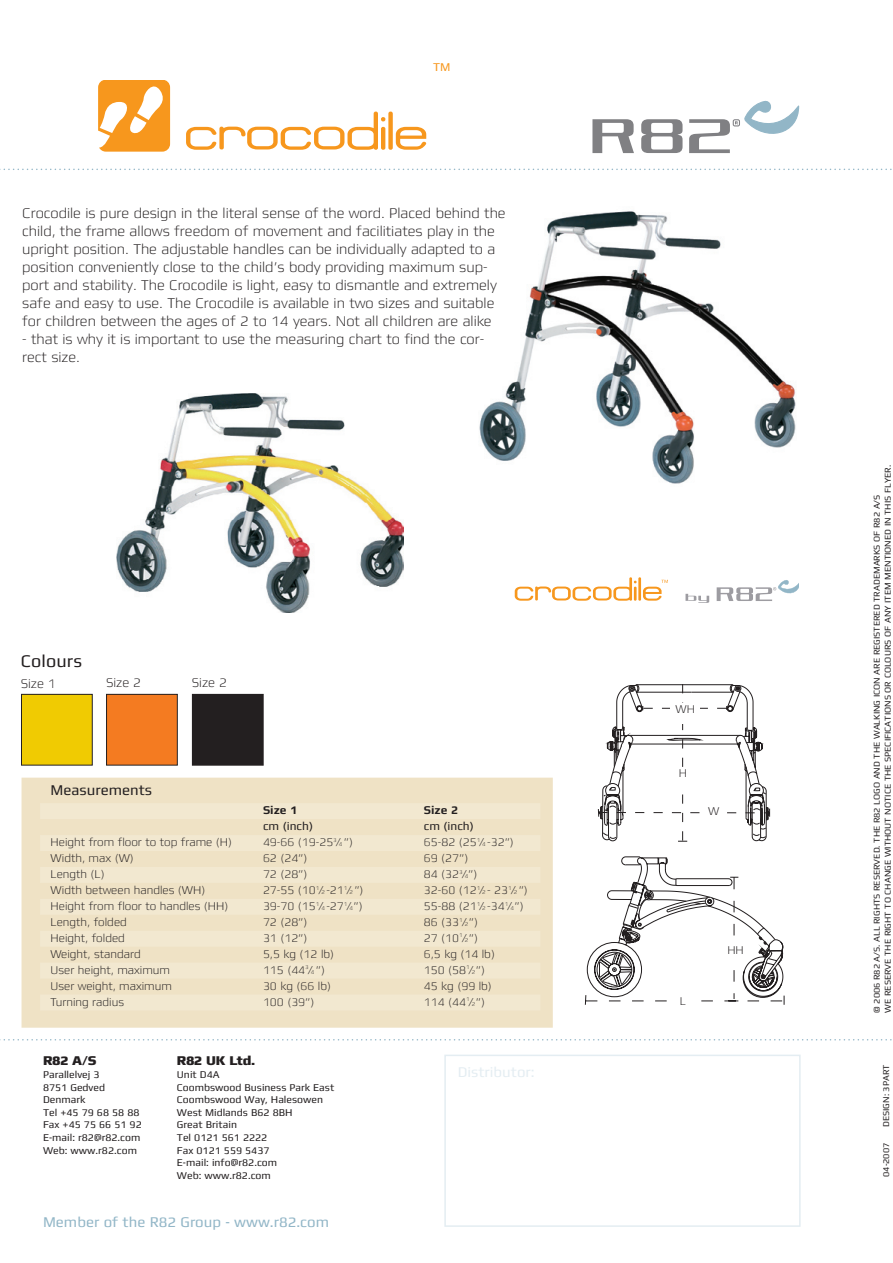
<style>
.page{position:relative;width:893px;height:1263px;background:#fff}
.page>*{position:absolute;margin:0;border:0;box-sizing:border-box;transform-origin:0 0}
.produktnavn_forside{font:54px "R82 produktnavn";color:#f7971d}
.t1{font:18px "Mdd";color:#231f20}
.brødtekst{font:300 15px/18px "Mdd";color:#231f20}
.t2{font:15px "Mdd";color:#92b6c7}
.skema_header{font:15px "Mdd";color:#231f20}
.t3{font:15px "Mdd";color:#e4edf2}
.billedtekst{font:300 13.5px "Mdd";color:#231f20}
.adresse_felt_fed{font:800 13.5px "Mdd";color:#231f20}
.skema{font:300 12px "Mdd";color:#231f20}
.skema_overskrift{font:12px "Mdd";color:#231f20}
.skema_overskrift-2{font:700 12px "Mdd";color:#231f20}
.t4{font:12px "Mdd";color:#f7971d}
.adresse_felt{font:10.5px/12.6px "Mdd";color:#231f20}
.adresse_felt-2{font:9px "Mdd";color:#231f20}
.s1{font-size:6px}
</style>
<div class="page">
<svg style="left:592px;top:119px;width:42px;height:34px"></svg>
<svg style="left:641px;top:119px;width:41px;height:34px"></svg>
<svg style="left:689px;top:100px;width:110px;height:53px"></svg>
<svg style="left:98px;top:80px;width:72px;height:72px"></svg>
<svg style="left:0;top:1039px;width:892px;height:1px"></svg>
<svg style="left:0;top:169px;width:892px;height:1px"></svg>
<svg style="left:685px;top:594px;width:24px;height:9px"></svg>
<svg style="left:717px;top:580px;width:81px;height:21px"></svg>
<svg style="left:515px;top:577px;width:122px;height:24px"></svg>
<hr style="left:634px;top:587px;width:3px;height:14px;background:#f7971d">
<hr style="left:638px;top:577px;width:3px;height:24px;background:#f7971d">
<svg style="left:643px;top:580px;width:25px;height:21px"></svg>
<div style="left:444px;top:1054px;width:357px;height:173px;border:2px solid #e4edf2"></div>
<img style="left:479px;top:211px;width:317px;height:273px">
<img style="left:117px;top:393px;width:287px;height:220px">
<div style="left:21px;top:694px;width:71px;height:71px;background:#f0cb02"></div>
<div style="left:21px;top:694px;width:72px;height:71px;border:1px solid #231f20"></div>
<div style="left:107px;top:694px;width:70px;height:71px;background:#f47b21"></div>
<div style="left:106px;top:694px;width:72px;height:71px;border:1px solid #231f20"></div>
<div style="left:192px;top:694px;width:71px;height:71px;background:#231f20"></div>
<div style="left:192px;top:694px;width:72px;height:71px;border:1px solid #231f20"></div>
<div style="left:22px;top:778px;width:530px;height:249px;background:#efe2c5"></div>
<svg style="left:41px;top:804px;width:499px;height:206px;fill:#f2e8d0"></svg>
<div style="left:22px;top:778px;width:531px;height:250px;border:2px solid #efe2c5"></div>
<svg style="left:598px;top:684px;width:172px;height:158px"></svg>
<svg style="left:585px;top:856px;width:200px;height:149px"></svg>
<div style="left:679px;top:767px;width:17px;height:20px;background:#fff"></div>
<div style="left:703px;top:806px;width:22px;height:18px;background:#fff"></div>
<div style="left:670px;top:703px;width:30px;height:21px;background:#fff"></div>
<div style="left:668px;top:996px;width:29px;height:16px;background:#fff"></div>
<div style="left:727px;top:944px;width:18px;height:19px;background:#fff"></div>
<p class="t4" style="left:433px;top:61px;width:19px">TM</p>
<p class="produktnavn_forside" style="left:185px;top:96px;width:245px">crocodile</p>
<p class="brødtekst" style="left:22px;top:204px;width:485px">Crocodile is pure design in the literal sense of the word. Placed behind the child, the frame allows freedom of movement and facilitiates play in the upright position. The adjustable handles can be individually adapted to a position conveniently close to the child’s body providing maximum sup&shy;port and stability. The Crocodile is light, easy to dismantle and extremely safe and easy to use. The Crocodile is available in two sizes and suitable for children between the ages of 2 to 14 years. Not all children are alike</p>
<p class="brødtekst" style="left:22px;top:330px;width:463px">- that is why it is important to use the measuring chart to find the cor&shy;rect size.</p>
<p class="t1" style="left:21px;top:652px;width:63px">Colours</p>
<p class="billedtekst" style="left:21px;top:676px;width:37px">Size 1</p>
<p class="billedtekst" style="left:106px;top:676px;width:37px">Size 2</p>
<p class="skema_header" style="left:51px;top:782px;width:103px">Measurements</p>
<p class="billedtekst" style="left:192px;top:676px;width:37px">Size 2</p>
<p class="skema_overskrift-2" style="left:263px;top:804px;width:36px">Size 1</p>
<p class="skema_overskrift-2" style="left:424px;top:804px;width:36px">Size 2</p>
<p class="skema_overskrift" style="left:263px;top:820px;width:51px">cm (inch)</p>
<p class="skema_overskrift" style="left:424px;top:820px;width:51px">cm (inch)</p>
<p class="skema" style="left:51px;top:836px;width:183px">Height from floor to top frame (H)</p>
<p class="skema" style="left:263px;top:836px;width:92px">49-66 (19-25<sup>3</sup>/<span class="s1">4</span> ”)</p>
<p class="skema" style="left:424px;top:836px;width:92px">65-82 (25<sup>1</sup>/<span class="s1">4</span> -32”)</p>
<p class="skema" style="left:51px;top:852px;width:85px">Width, max (W)</p>
<p class="skema" style="left:263px;top:852px;width:46px">62 (24”)</p>
<p class="skema" style="left:424px;top:852px;width:46px">69 (27”)</p>
<p class="skema" style="left:51px;top:868px;width:55px">Length (L)</p>
<p class="skema" style="left:263px;top:868px;width:46px">72 (28”)</p>
<p class="skema" style="left:424px;top:868px;width:55px">84 (32<sup>3</sup>/<span class="s1">4</span> ”)</p>
<p class="skema" style="left:51px;top:884px;width:156px">Width between handles (WH)</p>
<p class="skema" style="left:263px;top:884px;width:102px">27-55 (10<sup>1</sup>/<span class="s1">2</span> -21<sup>1</sup>/<span class="s1">2</span> ”)</p>
<p class="skema" style="left:424px;top:884px;width:106px">32-60 (12<sup>1</sup>/<span class="s1">2</span> - 23<sup>1</sup>/<span class="s1">2</span> ”)</p>
<p class="skema" style="left:51px;top:900px;width:179px">Height from floor to handles (HH)</p>
<p class="skema" style="left:263px;top:900px;width:101px">39-70 (15<sup>1</sup>/<span class="s1">4</span> -27<sup>1</sup>/<span class="s1">4</span> ”)</p>
<p class="skema" style="left:424px;top:900px;width:101px">55-88 (21<sup>1</sup>/<span class="s1">2</span> -34<sup>1</sup>/<span class="s1">4</span> ”)</p>
<p class="skema" style="left:51px;top:916px;width:78px">Length, folded</p>
<p class="skema" style="left:263px;top:916px;width:46px">72 (28”)</p>
<p class="skema" style="left:424px;top:916px;width:56px">86 (33<sup>1</sup>/<span class="s1">2</span> ”)</p>
<p class="skema" style="left:51px;top:932px;width:76px">Height, folded</p>
<p class="skema" style="left:263px;top:932px;width:46px">31 (12”)</p>
<p class="skema" style="left:424px;top:932px;width:56px">27 (10<sup>1</sup>/<span class="s1">2</span> ”)</p>
<p class="skema" style="left:51px;top:948px;width:92px">Weight, standard</p>
<p class="skema" style="left:263px;top:948px;width:73px">5,5 kg (12 lb)</p>
<p class="skema" style="left:424px;top:948px;width:73px">6,5 kg (14 lb)</p>
<p class="skema" style="left:51px;top:964px;width:121px">User height, maximum</p>
<p class="skema" style="left:263px;top:964px;width:64px">115 (44<sup>3</sup>/<span class="s1">4</span> ”)</p>
<p class="skema" style="left:424px;top:964px;width:63px">150 (58<sup>1</sup>/<span class="s1">2</span> ”)</p>
<p class="skema" style="left:51px;top:980px;width:123px">User weight, maximum</p>
<p class="skema" style="left:263px;top:980px;width:70px">30 kg (66 lb)</p>
<p class="skema" style="left:424px;top:980px;width:70px">45 kg (99 lb)</p>
<p class="skema" style="left:51px;top:996px;width:75px">Turning radius</p>
<p class="skema" style="left:263px;top:996px;width:53px">100 (39”)</p>
<p class="skema" style="left:424px;top:996px;width:63px">114 (44<sup>1</sup>/<span class="s1">2</span> ”)</p>
<p class="adresse_felt_fed" style="left:43px;top:1054px;width:55px">R82 A/S</p>
<p class="adresse_felt" style="left:43px;top:1068px;width:58px">Parallelvej 3</p>
<p class="adresse_felt" style="left:43px;top:1081px;width:64px">8751 Gedved</p>
<p class="adresse_felt" style="left:43px;top:1093px;width:44px">Denmark</p>
<p class="adresse_felt" style="left:43px;top:1106px;width:98px">Tel +45 79 68 58 88</p>
<p class="adresse_felt" style="left:43px;top:1119px;width:100px">Fax +45 75 66 51 92</p>
<p class="adresse_felt" style="left:43px;top:1131px;width:99px">E-mail: r82@r82.com<br>Web: www.r82.com</p>
<p class="adresse_felt_fed" style="left:177px;top:1054px;width:79px">R82 UK Ltd.</p>
<p class="adresse_felt" style="left:177px;top:1068px;width:44px">U nit D4A</p>
<p class="adresse_felt" style="left:177px;top:1081px;width:159px">Coombswood Business Park East</p>
<p class="adresse_felt" style="left:177px;top:1093px;width:148px">Coombswood Way, Halesowen</p>
<p class="adresse_felt" style="left:177px;top:1106px;width:116px">West Midlands B62 8BH</p>
<p class="adresse_felt" style="left:177px;top:1119px;width:62px">Great Britain</p>
<p class="adresse_felt" style="left:177px;top:1131px;width:92px">Tel 0121 561 2222</p>
<p class="adresse_felt" style="left:177px;top:1144px;width:94px">Fax 0121 559 5437</p>
<p class="adresse_felt" style="left:177px;top:1156px;width:102px">E-mail: info@r82.com<br>Web: www.r82.com</p>
<p class="t2" style="left:43px;top:1214px;width:288px">Member of the R82 Group - www.r82.com</p>
<p class="t3" style="left:458px;top:1064px;width:78px">Distributor:</p>
<p class="skema" style="left:675px;top:703px;width:21px">WH</p>
<p class="skema" style="left:679px;top:767px;width:10px">H</p>
<p class="skema" style="left:708px;top:805px;width:13px">W</p>
<p class="skema" style="left:680px;top:995px;width:8px">L</p>
<p class="skema" style="left:727px;top:944px;width:18px">HH</p>
<p class="adresse_felt-2" style="left:883px;top:1013px;width:549px;rotate:-90deg">We reserve the right to change without notice the specifications or colours of any item mentioned in this flyer.</p>
<p class="adresse_felt-2" style="left:872px;top:1013px;width:520px;rotate:-90deg">© 2006 R82 A/S. All rights reserved. The R82 logo and the walking icon are registered trademarks of R82 A/S</p>
<p class="adresse_felt-2" style="left:881px;top:1127px;width:64px;rotate:-90deg">DESIGN: 3PART</p>
<p class="adresse_felt-2" style="left:881px;top:1177px;width:36px;rotate:-90deg">04-2007</p>
</div>
